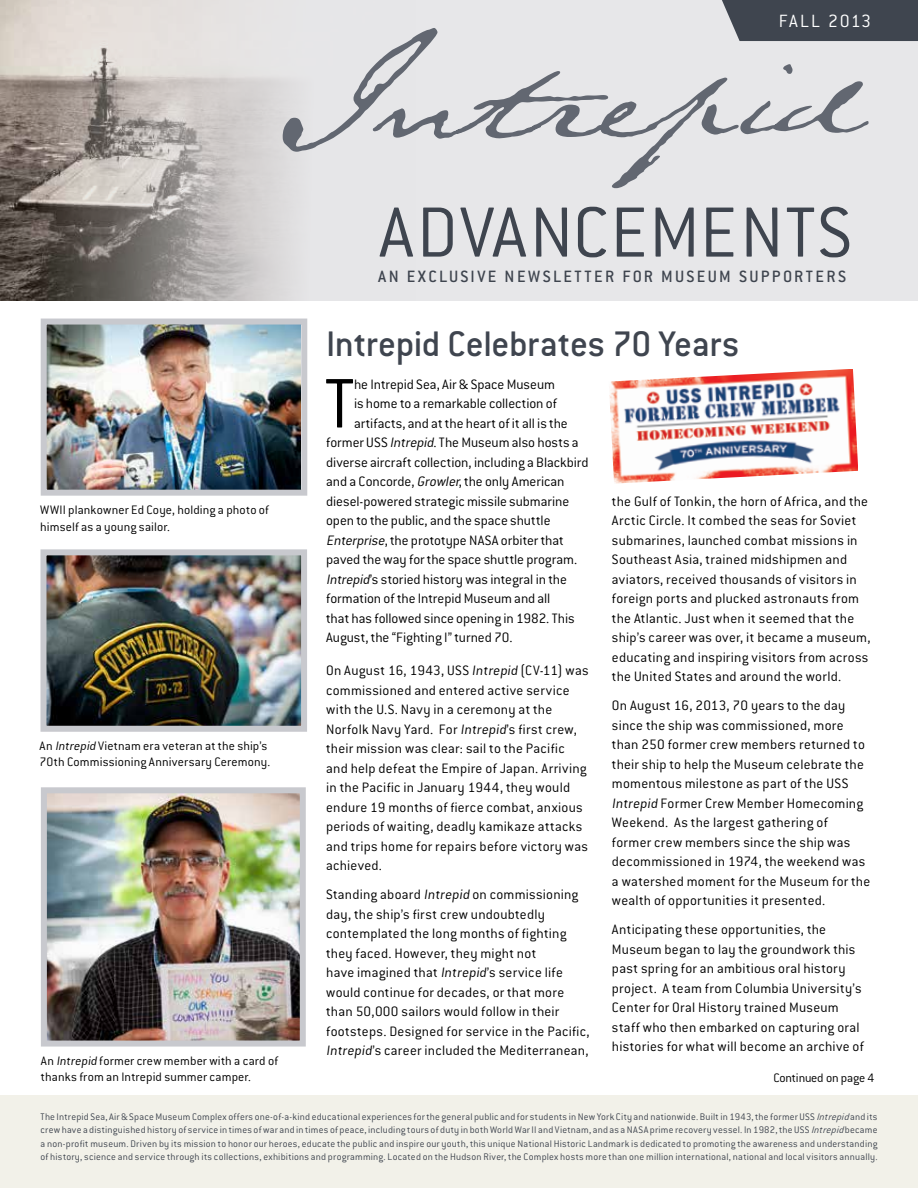
<style>
.page{position:relative;width:918px;height:1188px;background:#fff}
.page>*{position:absolute;margin:0;border:0;box-sizing:border-box;transform-origin:0 0}
.t1{font:300 78px "Conduit ITC";letter-spacing:.02em;color:#3f454f}
.t2{font:300 76.95px "Conduit ITC";color:#000}
.t3{font:500 39px "Conduit ITC";letter-spacing:-.01em;color:#3f454f}
.t4{font:300 19.5px "Conduit ITC";letter-spacing:.085em;color:#fff}
.t5{font:500 18px "Conduit ITC";letter-spacing:.135em;color:#3f454f}
.t6{font:300 15px/19.5px "Conduit ITC";letter-spacing:.015em;color:#000}
.t7{font:300 15px "Conduit ITC";letter-spacing:-.005em;color:#000}
.t8{font:300 13.5px/16.5px "Conduit ITC";letter-spacing:.01em;color:#000}
.t9{font:300 13.5px "Conduit ITC";letter-spacing:-.015em;color:#000}
.t10{font:300 10.5px/13.5px "Conduit ITC";letter-spacing:.02em;color:#3f454f;text-align:justify}
.s1{font-style:italic}
</style>
<div class="page">
<div style="left:0;top:0;width:918px;height:300px;background:#e7e7e9"></div>
<div style="left:722px;top:0;width:196px;height:41px;background:#3f454f"></div>
<div style="left:0;top:1095px;width:918px;height:93px;background:#f2f1e9"></div>
<img style="left:0;top:0;width:291px;height:300px">
<svg style="left:283px;top:28px;width:586px;height:160px"></svg>
<img style="left:47px;top:556px;width:253px;height:169px">
<div style="left:40px;top:549px;width:267px;height:183px;border:6px solid #c8c9ce"></div>
<img style="left:48px;top:326px;width:252px;height:163px">
<div style="left:41px;top:319px;width:266px;height:177px;border:6px solid #c8c9ce"></div>
<img style="left:48px;top:794px;width:251px;height:246px">
<div style="left:41px;top:787px;width:265px;height:260px;border:6px solid #c8c9ce"></div>
<img style="left:609px;top:369px;width:249px;height:115px">
<h3 class="t4" style="left:779px;top:10px;width:94px">FALL 2013</h3>
<h1 class="t1" style="left:379px;top:190px;width:474px">ADVANCEMENTS</h1>
<p class="t8" style="left:40px;top:502px;width:230px">WWII plankowner Ed Coye, holding a photo of himself as a young sailor.</p>
<p class="t8" style="left:40px;top:737px;width:232px">An <span class="s1">Intrepid</span> Vietnam era veteran at the ship’s<br>70th Commissioning Anniversary Ceremony.</p>
<p class="t8" style="left:41px;top:1052px;width:239px">An Intrepid former crew member with a card of thanks from an Intrepid summer camper.</p>
<p class="t5" style="left:378px;top:267px;width:469px">AN EXCLUSIVE NEWSLETTER FOR MUSEUM SUPPORTERS</p>
<h3 class="t3" style="left:326px;top:321px;width:415px">Intrepid Celebrates 70 Years</h3>
<h2 class="t2" style="left:324px;top:362px;width:32px">T</h2>
<p class="t7" style="left:354px;top:376px;width:203px">he Intrepid Sea, Air &amp; Space Museum</p>
<p class="t7" style="left:354px;top:395px;width:204px">is home to a remarkable collection of</p>
<p class="t7" style="left:354px;top:415px;width:215px">artifacts, and at the heart of it all is the</p>
<p class="t7" style="left:326px;top:434px;width:254px">former USS <span class="s1">Intrepid</span>. The Museum also hosts a</p>
<p class="t7" style="left:326px;top:454px;width:264px">diverse aircraft collection, including a Blackbird</p>
<p class="t7" style="left:326px;top:473px;width:240px">and a Concorde, <span class="s1">Growler</span>, the only American</p>
<p class="t7" style="left:326px;top:493px;width:245px">diesel-powered strategic missile submarine</p>
<p class="t7" style="left:326px;top:512px;width:226px">open to the public, and the space shuttle</p>
<p class="t7" style="left:326px;top:532px;width:239px"><span class="s1">Enterprise</span>, the prototype NASA orbiter that</p>
<p class="t7" style="left:326px;top:551px;width:253px">paved the way for the space shuttle program.</p>
<p class="t7" style="left:326px;top:571px;width:242px"><span class="s1">Intrepid</span>’s storied history was integral in the</p>
<p class="t7" style="left:326px;top:590px;width:226px">formation of the Intrepid Museum and all</p>
<p class="t7" style="left:326px;top:610px;width:250px">that has followed since opening in 1982. This</p>
<p class="t7" style="left:326px;top:629px;width:188px">August, the “Fighting I” turned 70.</p>
<p class="t6" style="left:326px;top:661px;width:264px">On August 16, 1943, USS Intrepid (CV-11) was commissioned and entered active service with the U.S. Navy in a ceremony at the Norfolk Navy Yard. For Intrepid’s first crew, their mission was clear: sail to the Pacific and help defeat the Empire of Japan. Arriving in the Pacific in January 1944, they would endure 19 months of fierce combat, anxious periods of waiting, deadly kamikaze attacks and trips home for repairs before victory was achieved.</p>
<p class="t6" style="left:326px;top:885px;width:265px">Standing aboard Intrepid on commissioning day, the ship’s first crew undoubtedly contemplated the long months of fighting they faced. However, they might not<br>have imagined that Intrepid’s service life would continue for decades, or that more than 50,000 sailors would follow in their footsteps. Designed for service in the Pacific, Intrepid’s career included the Mediterranean,</p>
<p class="t6" style="left:612px;top:491px;width:260px">the Gulf of Tonkin, the horn of Africa, and the Arctic Circle. It combed the seas for Soviet submarines, launched combat missions in Southeast Asia, trained midshipmen and aviators, received thousands of visitors in foreign ports and plucked astronauts from the Atlantic. Just when it seemed that the ship’s career was over, it became a museum, educating and inspiring visitors from across the United States and around the world.</p>
<p class="t6" style="left:612px;top:696px;width:260px">On August 16, 2013, 70 years to the day since the ship was commissioned, more than 250 former crew members returned to their ship to help the Museum celebrate the momentous milestone as part of the USS Intrepid Former Crew Member Homecoming Weekend. As the largest gathering of former crew members since the ship was decommissioned in 1974, the weekend was a watershed moment for the Museum for the wealth of opportunities it presented.</p>
<p class="t6" style="left:612px;top:920px;width:253px">Anticipating these opportunities, the Museum began to lay the groundwork this past spring for an ambitious oral history project. A team from Columbia University’s Center for Oral History trained Museum staff who then embarked on capturing oral histories for what will become an archive of</p>
<p class="t9" style="left:773px;top:1071px;width:103px">Continued on page 4</p>
<p class="t10" style="left:40px;top:1110px;width:839px">The Intrepid Sea, Air &amp; Space Museum Complex offers one-of-a-kind educational experiences for the general public and for students in New York City and nationwide. Built in 1943, the former USS <span class="s1">Intrepid</span>and its crew have a distinguished history of service in times of war and in times of peace, including tours of duty in both World War II and Vietnam, and as a NASA prime recovery vessel. In 1982, the USS <span class="s1">Intrepid</span>became a non-profit museum. Driven by its mission to honor our heroes, educate the public and inspire our youth, this unique National Historic Landmark is dedicated to promoting the awareness and understanding of history, science and service through its collections, exhibitions and programming. Located on the Hudson River, the Complex hosts more than one million international, national and local visitors annually.</p>
</div>
